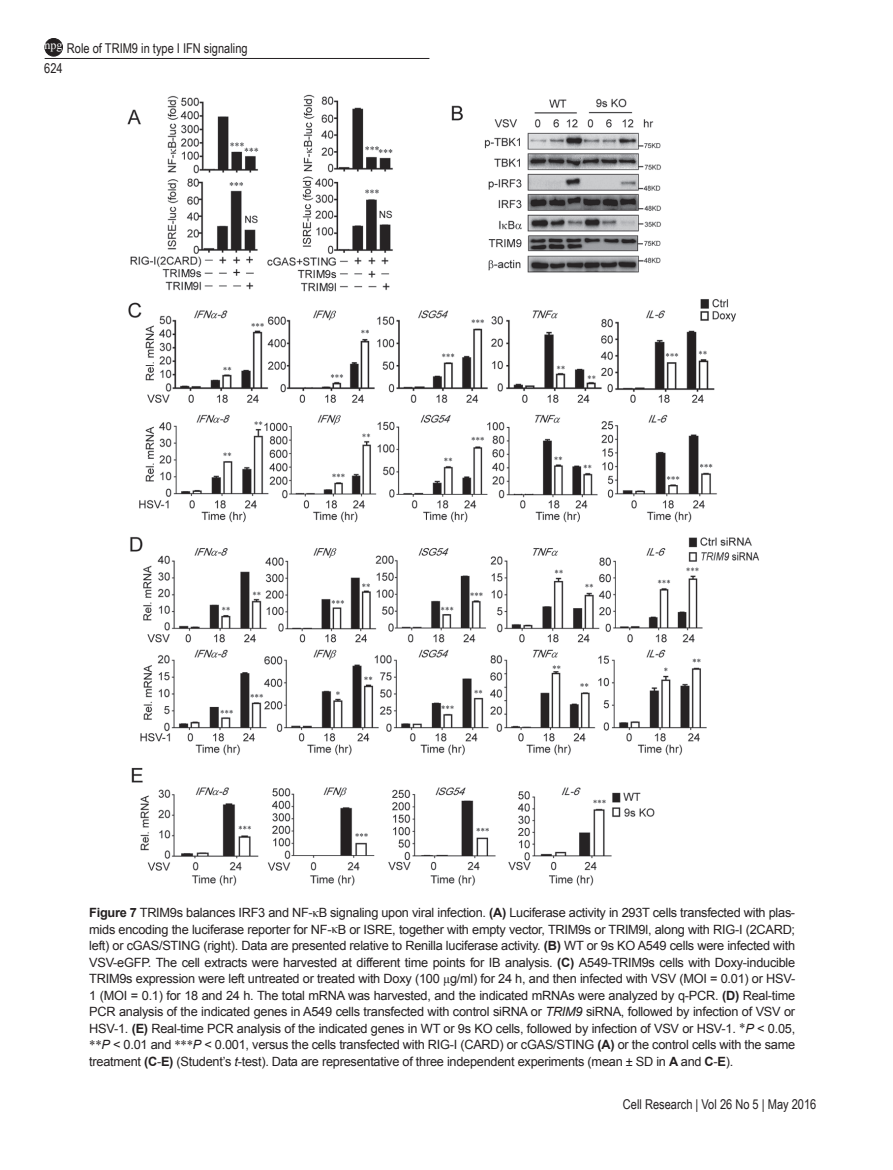
<style>
.page{position:relative;width:893px;height:1170px;background:#fff}
.page>*{position:absolute;margin:0;border:0;box-sizing:border-box;transform-origin:0 0}
.t1{font:13.5px "Arial Narrow";color:#231f20}
.t2{font:12.75px/16.5px "Arial";letter-spacing:-.02em;color:#231f20;text-align:justify}
.t3{font:12.75px "Arial MT2";letter-spacing:-.02em;color:#231f20}
.t4{font:12px "Times New Roman PSMT2";color:#fff}
.s1{font-weight:700}
.s2{font-family:"Times New Roman"}
.s3{font-family:"Arial MT2"}
.s4{font-family:"Times New Roman PSMT2"}
.s5{font-style:italic}
.s6{font-family:"Arial"}
.s7{font-family:"Arial";font-weight:700}
.s8{font-family:"Arial";font-style:italic}
</style>
<div class="page">
<hr style="left:45px;top:58px;width:384px;height:1px;background:#231f20">
<div style="left:45px;top:38px;width:17px;height:18px;background:#231f20;border-radius:50%"></div>
<div style="left:45px;top:38px;width:18px;height:18px;border:1px solid #231f20;border-radius:50%"></div>
<img style="left:127px;top:94px;width:632px;height:792px">
<p class="t1" style="left:67px;top:39px;width:182px">Role of TRIM9 in type I IFN signaling</p>
<p class="t4" style="left:45px;top:37px;width:20px">npg</p>
<p class="t1" style="left:44px;top:58px;width:20px">624</p>
<p class="t2" style="left:89px;top:904px;width:707px"><span class="s1">Figure 7</span> TRIM9s balances IRF3 and NF-<span class="s2">κ</span>B signaling upon viral infection. <span class="s1">(A)</span> <span class="s3">Luciferase activity in 293T cells transfected with plas&shy;</span>mids encoding the luciferase reporter for NF-<span class="s2">κ</span>B or ISRE, together with empty vector, TRIM9s or TRIM9l, along with RIG-I (2CARD; left) or cGAS/STING (right). Data are presented relative to Renilla luciferase activity. <span class="s1">(B)</span> <span class="s3">WT or 9s KO A549 cells were infected with </span>VSV-eGFP. The cell extracts were harvested at different time points for IB analysis. <span class="s1">(C)</span> A549-TRIM9s cells with Doxy-inducible TRIM9s expression were left untreated or treated with Doxy (100 <span class="s4">µ</span>g/ml) for 24 h, and then infected with VSV (MOI = 0.01) or HSV-1 (MOI = 0.1) for 18 and 24 h. The total mRNA was harvested, and the indicated mRNAs were analyzed by q-PCR. <span class="s1">(D)</span> Real-time PCR analysis of the indicated genes in A549 cells transfected with control siRNA or <span class="s5">TRIM9</span> siRNA, followed by infection of VSV or</p>
<p class="t3" style="left:89px;top:1019px;width:707px"><span class="s6">HSV-1.</span> <span class="s7">(E)</span> Real-time PCR analysis of the indicated genes in WT or 9s KO cells, followed by infection of VSV or HSV-1. <span class="s4">*</span><span class="s8">P</span> <span class="s6">&lt; 0.05,</span></p>
<p class="t2" style="left:89px;top:1036px;width:707px"><span class="s4">**</span><span class="s5">P</span> &lt; 0.01 and <span class="s4">***</span><span class="s5">P</span> &lt; 0.001, versus the cells transfected with RIG-I (CARD) or cGAS/STING <span class="s1">(A)</span> or the control cells with the same treatment <span class="s1">(C</span>-<span class="s1">E)</span> <span class="s3">(Student’s</span> <span class="s5">t</span>-test). Data are representative of three independent experiments (mean ± SD in <span class="s1">A</span> and <span class="s1">C</span>-<span class="s1">E</span>).</p>
<p class="t1" style="left:623px;top:1094px;width:195px">Cell Research | Vol 26 No 5 | May 2016</p>
</div>
